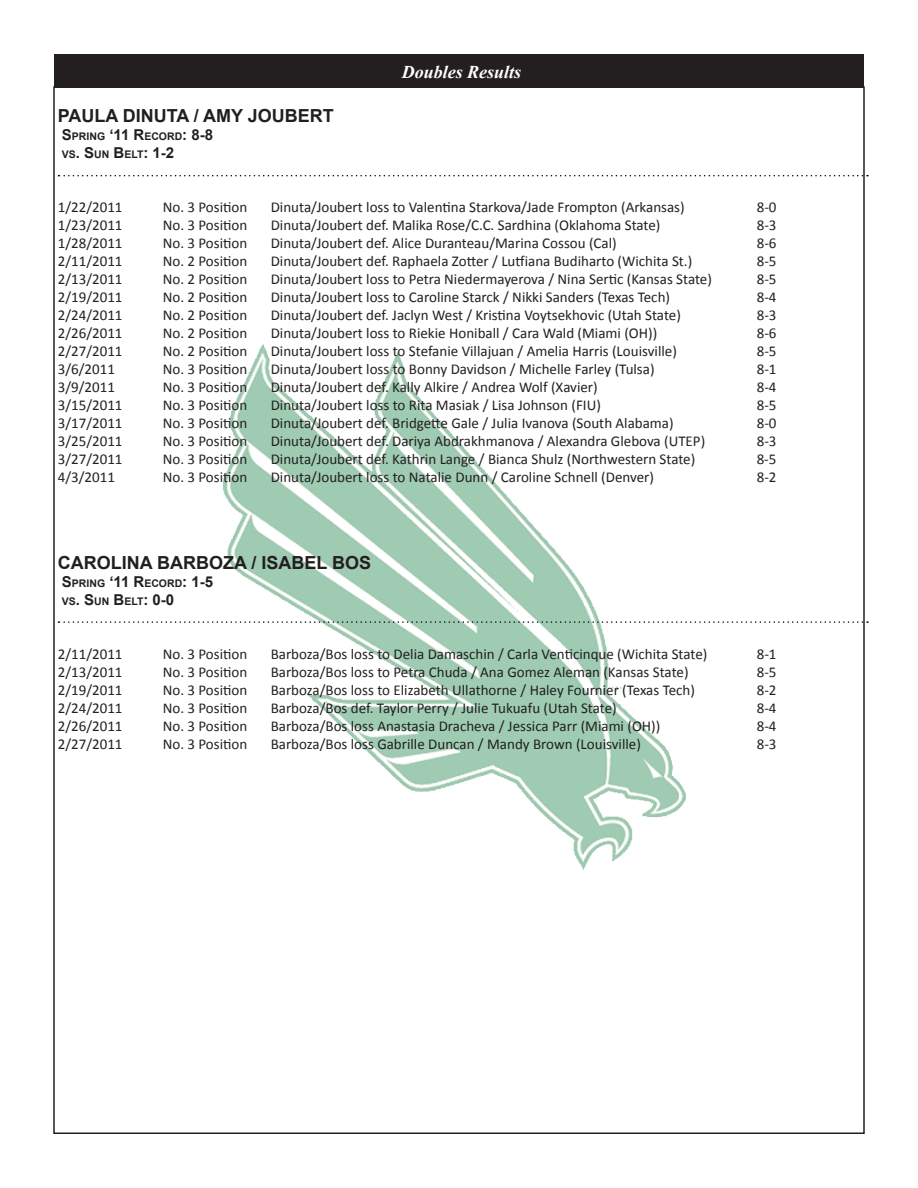
<style>
.page{position:relative;width:918px;height:1188px;background:#fff}
.page>*{position:absolute;margin:0;border:0;box-sizing:border-box;transform-origin:0 0}
.t1{font:700 18px "Arial";color:#231f20}
.t2{font:italic 700 18px "Times New Roman";color:#fff}
.t3{font:15px "Calibri";color:#231f20}
.t4{font:700 10.5px/18px "Arial";color:#231f20}
.s1{font-size:15px}
</style>
<div class="page">
<img style="left:224px;top:344px;width:462px;height:526px">
<svg style="left:58px;top:175px;width:810px;height:1px"></svg>
<svg style="left:58px;top:621px;width:810px;height:2px"></svg>
<div style="left:54px;top:54px;width:810px;height:33px;background:#231f20"></div>
<p class="t1" style="left:58px;top:104px;width:25px">PAULA</p>
<p class="t1" style="left:123px;top:104px;width:25px">DINUTA</p>
<p class="t1" style="left:194px;top:104px;width:136px">/ AMY JOUBERT</p>
<p class="t4" style="left:62px;top:128px;width:153px"><span class="s1">S</span>PRING <span class="s1">‘11 R</span>ECORD<span class="s1">: 8-8<br></span>VS<span class="s1">. S</span>UN <span class="s1">B</span>ELT<span class="s1">: 1-2</span></p>
<p class="t2" style="left:402px;top:59px;width:121px">Doubles Results</p>
<p class="t3" style="left:58px;top:198px;width:66px">1/22/2011</p>
<p class="t3" style="left:163px;top:198px;width:86px">No. 3 Position</p>
<p class="t3" style="left:271px;top:198px;width:415px">Dinuta/Joubert loss to Valentina Starkova/Jade Frompton (Arkansas)</p>
<p class="t3" style="left:757px;top:198px;width:21px">8-0</p>
<p class="t3" style="left:58px;top:216px;width:66px">1/23/2011</p>
<p class="t3" style="left:163px;top:216px;width:86px">No. 3 Position</p>
<p class="t3" style="left:271px;top:216px;width:391px">Dinuta/Joubert def. Malika Rose/C.C. Sardhina (Oklahoma State)</p>
<p class="t3" style="left:757px;top:216px;width:21px">8-3</p>
<p class="t3" style="left:58px;top:234px;width:66px">1/28/2011</p>
<p class="t3" style="left:163px;top:234px;width:86px">No. 3 Position</p>
<p class="t3" style="left:271px;top:234px;width:348px">Dinuta/Joubert def. Alice Duranteau/Marina Cossou (Cal)</p>
<p class="t3" style="left:757px;top:234px;width:21px">8-6</p>
<p class="t3" style="left:58px;top:252px;width:66px">2/11/2011</p>
<p class="t3" style="left:163px;top:252px;width:86px">No. 2 Position</p>
<p class="t3" style="left:271px;top:252px;width:423px">Dinuta/Joubert def. Raphaela Zotter / Lutfiana Budiharto (Wichita St.)</p>
<p class="t3" style="left:757px;top:252px;width:21px">8-5</p>
<p class="t3" style="left:58px;top:270px;width:66px">2/13/2011</p>
<p class="t3" style="left:163px;top:270px;width:86px">No. 2 Position</p>
<p class="t3" style="left:271px;top:270px;width:443px">Dinuta/Joubert loss to Petra Niedermayerova / Nina Sertic (Kansas State)</p>
<p class="t3" style="left:757px;top:270px;width:21px">8-5</p>
<p class="t3" style="left:58px;top:288px;width:66px">2/19/2011</p>
<p class="t3" style="left:163px;top:288px;width:86px">No. 2 Position</p>
<p class="t3" style="left:271px;top:288px;width:401px">Dinuta/Joubert loss to Caroline Starck / Nikki Sanders (Texas Tech)</p>
<p class="t3" style="left:757px;top:288px;width:21px">8-4</p>
<p class="t3" style="left:58px;top:306px;width:66px">2/24/2011</p>
<p class="t3" style="left:163px;top:306px;width:86px">No. 2 Position</p>
<p class="t3" style="left:271px;top:306px;width:412px">Dinuta/Joubert def. Jaclyn West / Kristina Voytsekhovic (Utah State)</p>
<p class="t3" style="left:757px;top:306px;width:21px">8-3</p>
<p class="t3" style="left:58px;top:324px;width:66px">2/26/2011</p>
<p class="t3" style="left:163px;top:324px;width:86px">No. 2 Position</p>
<p class="t3" style="left:271px;top:324px;width:388px">Dinuta/Joubert loss to Riekie Honiball / Cara Wald (Miami (OH))</p>
<p class="t3" style="left:757px;top:324px;width:21px">8-6</p>
<p class="t3" style="left:58px;top:342px;width:66px">2/27/2011</p>
<p class="t3" style="left:163px;top:342px;width:86px">No. 2 Position</p>
<p class="t3" style="left:271px;top:342px;width:408px">Dinuta/Joubert loss to Stefanie Villajuan / Amelia Harris (Louisville)</p>
<p class="t3" style="left:757px;top:342px;width:21px">8-5</p>
<p class="t3" style="left:58px;top:360px;width:59px">3/6/2011</p>
<p class="t3" style="left:163px;top:360px;width:86px">No. 3 Position</p>
<p class="t3" style="left:271px;top:360px;width:385px">Dinuta/Joubert loss to Bonny Davidson / Michelle Farley (Tulsa)</p>
<p class="t3" style="left:757px;top:360px;width:21px">8-1</p>
<p class="t3" style="left:58px;top:378px;width:59px">3/9/2011</p>
<p class="t3" style="left:163px;top:378px;width:86px">No. 3 Position</p>
<p class="t3" style="left:271px;top:378px;width:329px">Dinuta/Joubert def. Kally Alkire / Andrea Wolf (Xavier)</p>
<p class="t3" style="left:757px;top:378px;width:21px">8-4</p>
<p class="t3" style="left:58px;top:396px;width:66px">3/15/2011</p>
<p class="t3" style="left:163px;top:396px;width:86px">No. 3 Position</p>
<p class="t3" style="left:271px;top:396px;width:332px">Dinuta/Joubert loss to Rita Masiak / Lisa Johnson (FIU)</p>
<p class="t3" style="left:757px;top:396px;width:21px">8-5</p>
<p class="t3" style="left:58px;top:414px;width:66px">3/17/2011</p>
<p class="t3" style="left:163px;top:414px;width:86px">No. 3 Position</p>
<p class="t3" style="left:271px;top:414px;width:404px">Dinuta/Joubert def. Bridgette Gale / Julia Ivanova (South Alabama)</p>
<p class="t3" style="left:757px;top:414px;width:21px">8-0</p>
<p class="t3" style="left:58px;top:432px;width:66px">3/25/2011</p>
<p class="t3" style="left:163px;top:432px;width:86px">No. 3 Position</p>
<p class="t3" style="left:271px;top:432px;width:436px">Dinuta/Joubert def. Dariya Abdrakhmanova / Alexandra Glebova (UTEP)</p>
<p class="t3" style="left:757px;top:432px;width:21px">8-3</p>
<p class="t3" style="left:58px;top:450px;width:66px">3/27/2011</p>
<p class="t3" style="left:163px;top:450px;width:86px">No. 3 Position</p>
<p class="t3" style="left:271px;top:450px;width:426px">Dinuta/Joubert def. Kathrin Lange / Bianca Shulz (Northwestern State)</p>
<p class="t3" style="left:757px;top:450px;width:21px">8-5</p>
<p class="t3" style="left:58px;top:468px;width:59px">4/3/2011</p>
<p class="t3" style="left:163px;top:468px;width:86px">No. 3 Position</p>
<p class="t3" style="left:271px;top:468px;width:385px">Dinuta/Joubert loss to Natalie Dunn / Caroline Schnell (Denver)</p>
<p class="t3" style="left:757px;top:468px;width:21px">8-2</p>
<p class="t1" style="left:58px;top:551px;width:65px">CAROLINA</p>
<p class="t1" style="left:157px;top:551px;width:216px">BARBOZA / ISAB EL BOS</p>
<p class="t4" style="left:62px;top:575px;width:153px"><span class="s1">S</span>PRING <span class="s1">‘11 R</span>ECORD<span class="s1">: 1-5<br></span>VS<span class="s1">. S</span>UN <span class="s1">B</span>ELT<span class="s1">: 0-0</span></p>
<p class="t3" style="left:58px;top:644px;width:66px">2/11/2011</p>
<p class="t3" style="left:163px;top:644px;width:86px">No. 3 Position</p>
<p class="t3" style="left:271px;top:644px;width:438px">Barboza/Bos loss to Delia Damaschin / Carla Venticinque (Wichita State)</p>
<p class="t3" style="left:757px;top:644px;width:21px">8-1</p>
<p class="t3" style="left:58px;top:662px;width:66px">2/13/2011</p>
<p class="t3" style="left:163px;top:662px;width:86px">No. 3 Position</p>
<p class="t3" style="left:271px;top:662px;width:419px">Barboza/Bos loss to Petra Chuda / Ana Gomez Aleman (Kansas State)</p>
<p class="t3" style="left:757px;top:662px;width:21px">8-5</p>
<p class="t3" style="left:58px;top:680px;width:66px">2/19/2011</p>
<p class="t3" style="left:163px;top:680px;width:86px">No. 3 Position</p>
<p class="t3" style="left:271px;top:680px;width:426px">Barboza/Bos loss to Elizabeth Ullathorne / Haley Fournier (Texas Tech)</p>
<p class="t3" style="left:757px;top:680px;width:21px">8-2</p>
<p class="t3" style="left:58px;top:698px;width:66px">2/24/2011</p>
<p class="t3" style="left:163px;top:698px;width:86px">No. 3 Position</p>
<p class="t3" style="left:271px;top:698px;width:347px">Barboza/Bos def. Taylor Perry / Julie Tukuafu (Utah State)</p>
<p class="t3" style="left:757px;top:698px;width:21px">8-4</p>
<p class="t3" style="left:58px;top:716px;width:66px">2/26/2011</p>
<p class="t3" style="left:163px;top:716px;width:86px">No. 3 Position</p>
<p class="t3" style="left:271px;top:716px;width:391px">Barboza/Bos loss Anastasia Dracheva / Jessica Parr (Miami (OH))</p>
<p class="t3" style="left:757px;top:716px;width:21px">8-4</p>
<p class="t3" style="left:58px;top:734px;width:66px">2/27/2011</p>
<p class="t3" style="left:163px;top:734px;width:86px">No. 3 Position</p>
<p class="t3" style="left:271px;top:734px;width:372px">Barboza/Bos loss Gabrille Duncan / Mandy Brown (Louisville)</p>
<p class="t3" style="left:757px;top:734px;width:21px">8-3</p>
</div>
